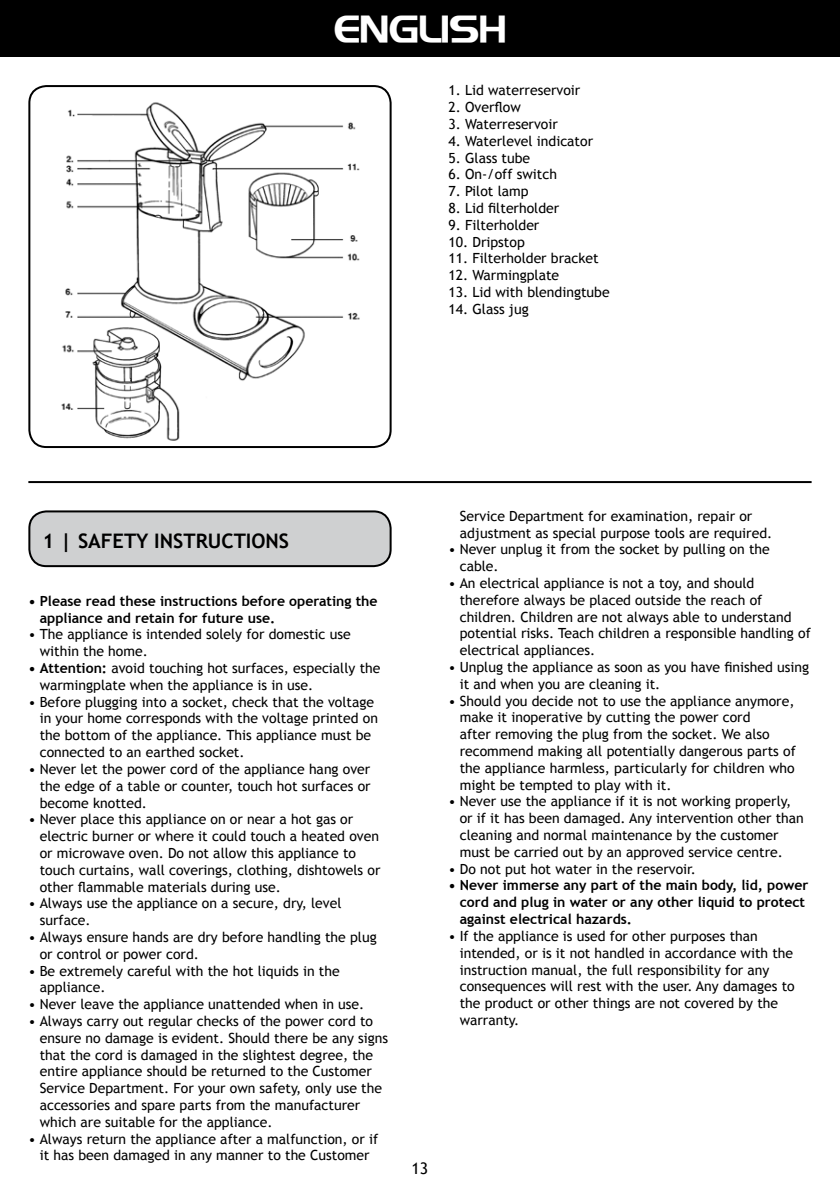
<style>
.page{position:relative;width:840px;height:1191px;background:#fff}
.page>*{position:absolute;margin:0;border:0;box-sizing:border-box;transform-origin:0 0}
.t1{font:36px "Longview";color:#fff}
.t2{font:700 20px "Trebuchet MS";color:#000}
.t3{font:16px "Trebuchet MS";color:#000}
.t4{font:14px/16.8px "Trebuchet MS";color:#000}
.t5{font:700 14px/16.8px "Trebuchet MS";color:#000}
.s1{font-weight:700}
</style>
<div class="page">
<img style="left:61px;top:102px;width:299px;height:339px">
<div style="left:0;top:0;width:839px;height:57px;background:#000"></div>
<div style="left:28px;top:85px;width:363px;height:363px;border:2px solid #000;border-radius:17px"></div>
<hr style="left:28px;top:481px;width:783px;height:2px;background:#000">
<div style="left:29px;top:511px;width:361px;height:55px;background:#cfd0d1;border-radius:17px"></div>
<div style="left:28px;top:510px;width:363px;height:57px;border:2px solid #000;border-radius:17px"></div>
<h1 class="t1" style="left:333px;top:7px;width:174px">ENGLISH</h1>
<p class="t4" style="left:448px;top:82px;width:133px">1. Lid waterreservoir</p>
<p class="t4" style="left:448px;top:99px;width:74px">2. Overflow</p>
<p class="t4" style="left:448px;top:116px;width:111px">3. Waterreservoir</p>
<p class="t4" style="left:448px;top:133px;width:146px">4. Waterlevel indicator</p>
<p class="t4" style="left:448px;top:149px;width:83px">5. Glass tube</p>
<p class="t4" style="left:448px;top:166px;width:110px">6. On- /off switch</p>
<p class="t4" style="left:448px;top:183px;width:82px">7. Pilot lamp</p>
<p class="t4" style="left:448px;top:200px;width:112px">8. Lid filterholder</p>
<p class="t4" style="left:448px;top:217px;width:92px">9. Filterholder</p>
<p class="t4" style="left:448px;top:233px;width:78px">10. Dripstop</p>
<p class="t4" style="left:448px;top:250px;width:152px">11. Filterholder bracket</p>
<p class="t4" style="left:448px;top:267px;width:112px">12. Warmingplate</p>
<p class="t4" style="left:448px;top:284px;width:163px">13. Lid with blendingtube</p>
<p class="t4" style="left:448px;top:301px;width:82px">14. Glass jug</p>
<h2 class="t2" style="left:43px;top:528px;width:69px">1| SAFETY</h2>
<h2 class="t2" style="left:154px;top:528px;width:136px">instructions</h2>
<p class="t5" style="left:40px;top:592px;width:339px;text-indent:-11px">• Please read these instructions before operating the appliance and retain for future use.</p>
<p class="t4" style="left:40px;top:626px;width:312px;text-indent:-11px">• The appliance is intended solely for domestic use within the home.</p>
<p class="t4" style="left:40px;top:660px;width:342px;text-indent:-11px"><span class="s1">• Attention:</span> avoid touching hot surfaces, especially the warmingplate when the appliance is in use.</p>
<p class="t4" style="left:40px;top:693px;width:339px;text-indent:-11px">• Before plugging into a socket, check that the voltage in your home corresponds with the voltage printed on the bottom of the appliance. This appliance must be connected to an earthed socket.</p>
<p class="t4" style="left:40px;top:760px;width:332px;text-align:justify;text-indent:-11px">• Never let the power cord of the appliance hang over the edge of a table or counter, touch hot surfaces or become knotted.</p>
<p class="t4" style="left:40px;top:811px;width:342px;text-indent:-11px">• Never place this appliance on or near a hot gas or electric burner or where it could touch a heated oven or microwave oven. Do not allow this appliance to touch curtains, wall coverings, clothing, dishtowels or other flammable materials during use.</p>
<p class="t4" style="left:40px;top:895px;width:303px;text-indent:-11px">• Always use the appliance on a secure, dry, level surface.</p>
<p class="t4" style="left:40px;top:928px;width:338px;text-indent:-11px">• Always ensure hands are dry before handling the plug or control or power cord.</p>
<p class="t4" style="left:40px;top:962px;width:301px;text-indent:-11px">• Be extremely careful with the hot liquids in the appliance.</p>
<p class="t4" style="left:28px;top:996px;width:337px">• Never leave the appliance unattended when in use.</p>
<p class="t4" style="left:40px;top:1012px;width:350px;text-indent:-11px">• Always carry out regular checks of the power cord to ensure no damage is evident. Should there be any signs that the cord is damaged in the slightest degree, the entire appliance should be returned to the Customer Service Department. For your own safety, only use the accessories and spare parts from the manufacturer which are suitable for the appliance.</p>
<p class="t4" style="left:28px;top:1130px;width:351px;text-align:center">• Always return the appliance after a malfunction, or if it has been damaged in any manner to the Customer</p>
<p class="t4" style="left:459px;top:507px;width:314px">Service Department for examination, repair or adjustment as special purpose tools are required.</p>
<p class="t4" style="left:459px;top:541px;width:311px;text-indent:-11px">• Never unplug it from the socket by pulling on the cable.</p>
<p class="t4" style="left:459px;top:575px;width:352px;text-indent:-11px">• An electrical appliance is not a toy, and should therefore always be placed outside the reach of children. Children are not always able to understand potential risks. Teach children a responsible handling of electrical appliances.</p>
<p class="t4" style="left:459px;top:659px;width:351px;text-indent:-11px">• Unplug the appliance as soon as you have finished using it and when you are cleaning it.</p>
<p class="t4" style="left:459px;top:692px;width:337px;text-indent:-11px">• Should you decide not to use the appliance anymore, make it inoperative by cutting the power cord<br>after removing the plug from the socket. We also recommend making all potentially dangerous parts of the appliance harmless, particularly for children who might be tempted to play with it.</p>
<p class="t4" style="left:459px;top:793px;width:345px;text-indent:-11px">• Never use the appliance if it is not working properly, or if it has been damaged. Any intervention other than cleaning and normal maintenance by the customer must be carried out by an approved service centre.</p>
<p class="t4" style="left:448px;top:860px;width:249px">• Do not put hot water in the reservoir.</p>
<p class="t5" style="left:459px;top:877px;width:350px;text-indent:-11px">• Never immerse any part of the main body, lid, power cord and plug in water or any other liquid to protect against electrical hazards.</p>
<p class="t4" style="left:459px;top:927px;width:336px;text-indent:-11px">• If the appliance is used for other purposes than intended, or is it not handled in accordance with the instruction manual, the full responsibility for any consequences will rest with the user. Any damages to the product or other things are not covered by the warranty.</p>
<p class="t3" style="left:411px;top:1159px;width:18px">13</p>
</div>
